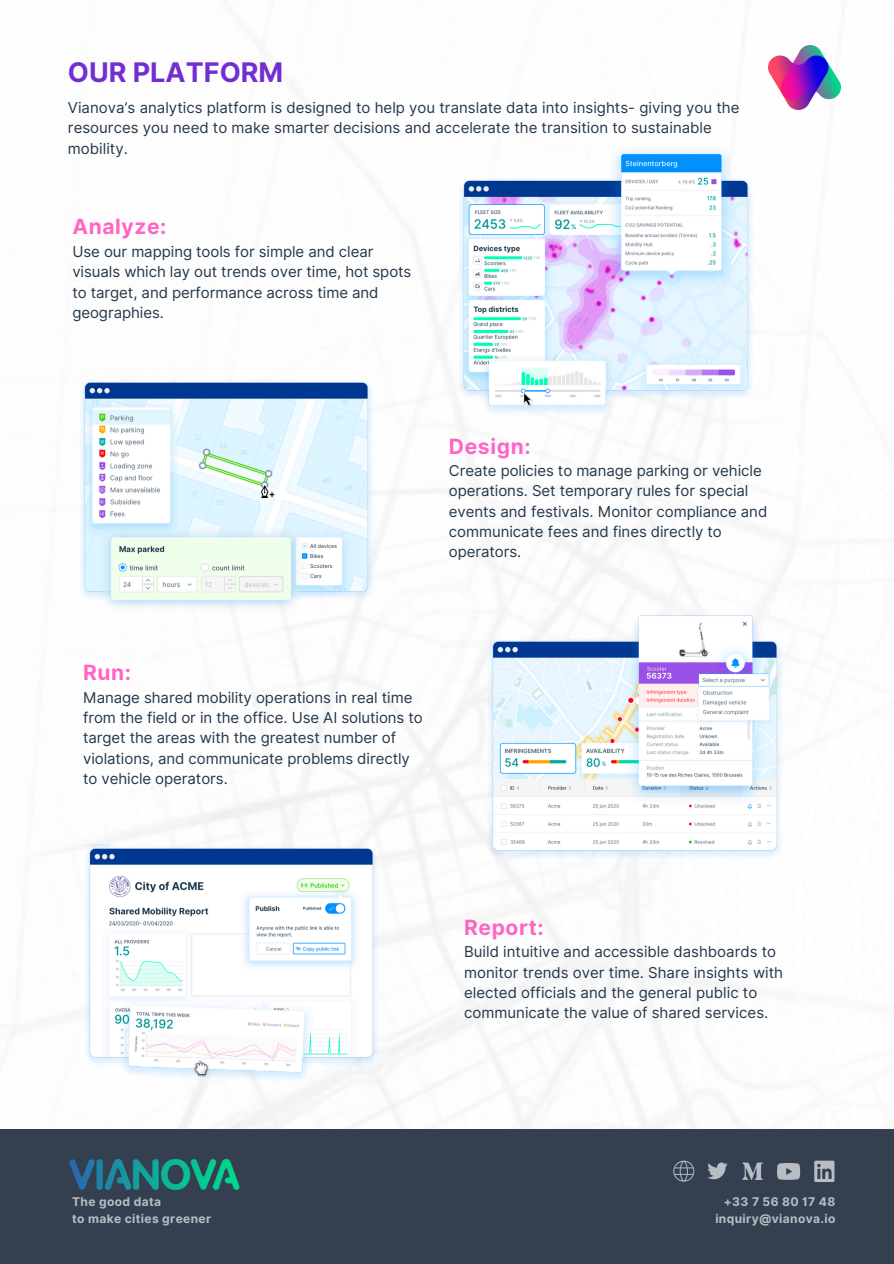
<style>
.page{position:relative;width:894px;height:1264px;background:#fff}
.page>*{position:absolute;margin:0;border:0;box-sizing:border-box;transform-origin:0 0}
.t1{font:700 27px "Inter";color:#722ed1}
.t2{font:700 21px "Inter";letter-spacing:.03em;color:#ff66c4}
.t3{font:15px/20.2px "Inter";letter-spacing:-.005em;color:#24384b}
.t4{font:700 12px "Inter";letter-spacing:.03em;color:#b7bdc3}
</style>
<div class="page">
<img style="left:12px;top:45px;width:829px;height:1084px">
<div style="left:0;top:1129px;width:893px;height:134px;background:#344050"></div>
<img style="left:69px;top:1159px;width:171px;height:31px">
<svg style="left:814px;top:1160px;width:20px;height:21px"></svg>
<svg style="left:707px;top:1162px;width:20px;height:17px"></svg>
<svg style="left:742px;top:1162px;width:20px;height:17px"></svg>
<svg style="left:777px;top:1163px;width:22px;height:16px"></svg>
<svg style="left:673px;top:1160px;width:21px;height:21px"></svg>
<img style="left:767px;top:46px;width:72px;height:64px">
<img style="left:72px;top:844px;width:318px;height:249px">
<img style="left:475px;top:589px;width:317px;height:297px">
<img style="left:67px;top:331px;width:317px;height:297px">
<img style="left:446px;top:129px;width:318px;height:297px">
<p class="t1" style="left:68px;top:56px;width:217px">OUR PLATFORM</p>
<h2 class="t3" style="left:68px;top:98px;width:672px">Vianova’s analytics platform is designed to help you translate data into insights- giving you the resources you need to make smarter decisions and accelerate the transition to sustainable mobility.</h2>
<p class="t2" style="left:72px;top:214px;width:96px">Analyze:</p>
<p class="t3" style="left:72px;top:241px;width:340px">Use our mapping tools for simple and clear visuals which lay out trends over time, hot spots to target, and performance across time and geographies.</p>
<h2 class="t2" style="left:449px;top:433px;width:83px">Design:</h2>
<h2 class="t3" style="left:449px;top:460px;width:320px">Create policies to manage parking or vehicle operations. Set temporary rules for special events and festivals. Monitor compliance and communicate fees and fines directly to operators.</h2>
<p class="t2" style="left:83px;top:660px;width:50px">Run:</p>
<p class="t3" style="left:83px;top:687px;width:341px">Manage shared mobility operations in real time from the field or in the office. Use AI solutions to target the areas with the greatest number of violations, and communicate problems directly to vehicle operators.</p>
<p class="t2" style="left:464px;top:914px;width:81px">Report:</p>
<p class="t3" style="left:464px;top:941px;width:320px">Build intuitive and accessible dashboards to monitor trends over time. Share insights with elected officials and the general public to communicate the value of shared services.</p>
<p class="t4" style="left:72px;top:1194px;width:90px">The good data</p>
<h2 class="t4" style="left:72px;top:1210px;width:140px">to make cities greener</h2>
<p class="t4" style="left:723px;top:1194px;width:113px">+33 7 56 80 17 48</p>
<h2 class="t4" style="left:715px;top:1210px;width:121px">inquiry@vianova.io</h2>
</div>
